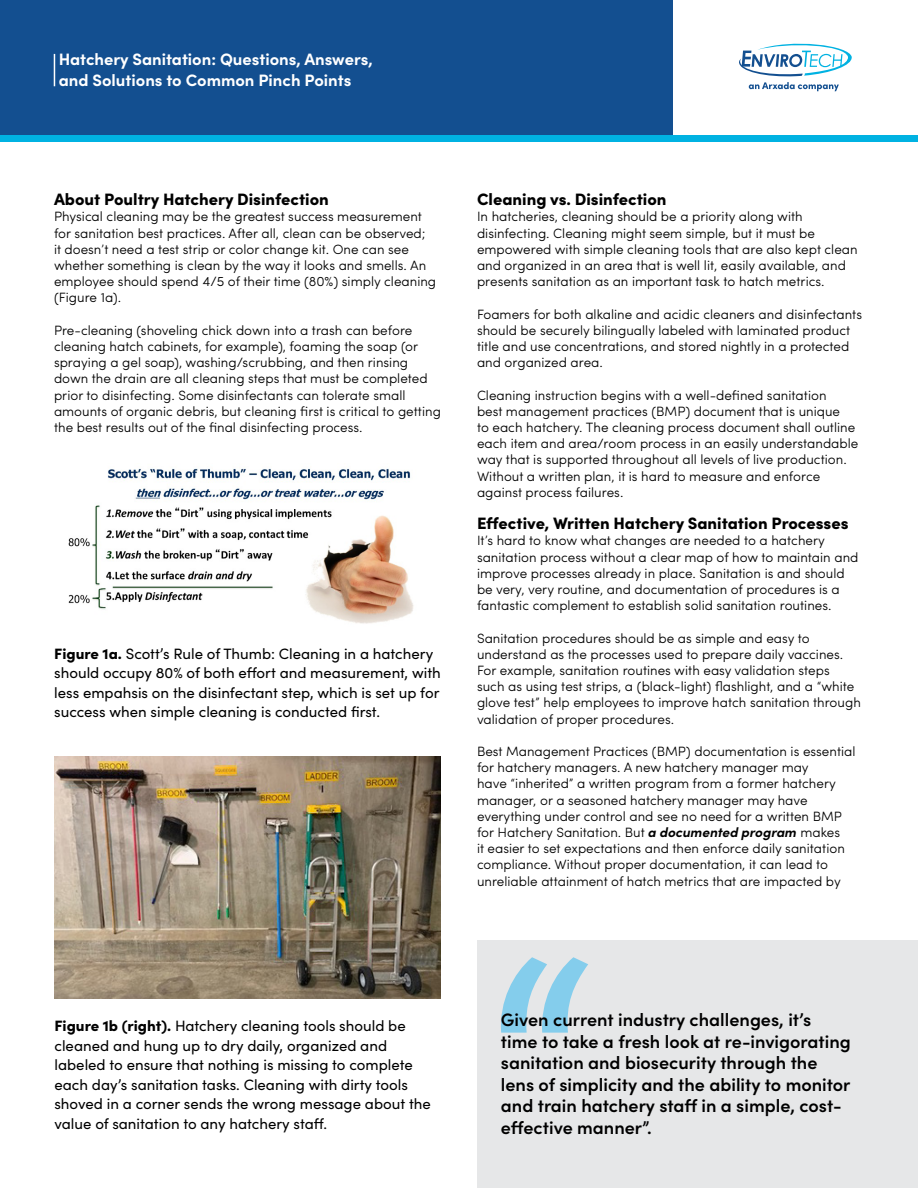
<style>
.page{position:relative;width:918px;height:1188px;background:#fff}
.page>*{position:absolute;margin:0;border:0;box-sizing:border-box;transform-origin:0 0}
.t1{font:600 18px/21.6px "Sofia Pro";color:#000}
.t2{font:900 16.5px "Sofia Pro";color:#000}
.t3{font:700 16.5px/21px "Sofia Pro";color:#fff}
.t4{font:15px/19.5px "Sofia Pro";color:#000}
.t5{font:300 13.5px/16.2px "Sofia Pro";color:#000}
.s1{font-weight:900}
.s2{font-weight:700;font-style:italic}
</style>
<div class="page">
<div style="left:477px;top:940px;width:441px;height:248px;background:#e6e7e8"></div>
<div style="left:0;top:0;width:673px;height:135px;background:#134f90"></div>
<hr style="left:54px;top:54px;width:1px;height:32px;background:#fff">
<div style="left:0;top:135px;width:918px;height:7px;background:#00b2e2"></div>
<svg style="left:501px;top:957px;width:87px;height:76px"></svg>
<svg style="left:739px;top:43px;width:113px;height:48px"></svg>
<img style="left:68px;top:468px;width:346px;height:156px">
<img style="left:54px;top:756px;width:387px;height:243px">
<p class="t3" style="left:59px;top:48px;width:316px">Hatchery Sanitation: Questions, Answers, and Solutions to Common Pinch Points</p>
<p class="t2" style="left:54px;top:186px;width:276px">About Poultry Hatchery Disinfection</p>
<p class="t5" style="left:54px;top:208px;width:384px">Physical cleaning may be the greatest success measurement for sanitation best practices. After all, clean can be observed;<br>it doesn’t need a test strip or color change kit. One can see whether something is clean by the way it looks and smells. An employee should spend 4/5 of their time (80%) simply cleaning (Figure 1a).</p>
<p class="t5" style="left:54px;top:321px;width:389px">Pre-cleaning (shoveling chick down into a trash can before cleaning hatch cabinets, for example), foaming the soap (or spraying a gel soap), washing/scrubbing, and then rinsing down the drain are all cleaning steps that must be completed prior to disinfecting. Some disinfectants can tolerate small amounts of organic debris, but cleaning first is critical to getting the best results out of the final disinfecting process.</p>
<p class="t4" style="left:54px;top:643px;width:388px"><span class="s1">Figure 1a.</span> Scott’s Rule of Thumb: Cleaning in a hatchery should occupy 80% of both effort and measurement, with less empahsis on the disinfectant step, which is set up for success when simple cleaning is conducted first.</p>
<p class="t2" style="left:477px;top:186px;width:191px">Cleaning vs. Disinfection</p>
<p class="t5" style="left:477px;top:208px;width:382px">In hatcheries, cleaning should be a priority along with disinfecting. Cleaning might seem simple, but it must be empowered with simple cleaning tools that are also kept clean and organized in an area that is well lit, easily available, and presents sanitation as an important task to hatch metrics.</p>
<p class="t5" style="left:477px;top:305px;width:387px">Foamers for both alkaline and acidic cleaners and disinfectants should be securely bilingually labeled with laminated product title and use concentrations, and stored nightly in a protected and organized area.</p>
<p class="t5" style="left:477px;top:386px;width:383px">Cleaning instruction begins with a well-defined sanitation<br>best management practices (BMP) document that is unique<br>to each hatchery. The cleaning process document shall outline each item and area/room process in an easily understandable way that is supported throughout all levels of live production.<br>Without a written plan, it is hard to measure and enforce against process failures.</p>
<p class="t2" style="left:477px;top:510px;width:373px">Effective, Written Hatchery Sanitation Processes</p>
<p class="t5" style="left:477px;top:532px;width:383px">It’s hard to know what changes are needed to a hatchery sanitation process without a clear map of how to maintain and improve processes already in place. Sanitation is and should be very, very routine, and documentation of procedures is a fantastic complement to establish solid sanitation routines.</p>
<p class="t5" style="left:477px;top:629px;width:385px">Sanitation procedures should be as simple and easy to understand as the processes used to prepare daily vaccines.<br>For example, sanitation routines with easy validation steps<br>such as using test strips, a (black-light) flashlight, and a “white glove test” help employees to improve hatch sanitation through validation of proper procedures.</p>
<p class="t5" style="left:477px;top:742px;width:380px">Best Management Practices (BMP) documentation is essential for hatchery managers. A new hatchery manager may<br>have “inherited” a written program from a former hatchery manager, or a seasoned hatchery manager may have everything under control and see no need for a written BMP for Hatchery Sanitation. But <span class="s2">a documented program</span> makes<br>it easier to set expectations and then enforce daily sanitation compliance. Without proper documentation, it can lead to unreliable attainment of hatch metrics that are impacted by</p>
<p class="t4" style="left:54px;top:1016px;width:378px"><span class="s1">Figure 1b (right).</span> Hatchery cleaning tools should be cleaned and hung up to dry daily, organized and labeled to ensure that nothing is missing to complete each day’s sanitation tasks. Cleaning with dirty tools shoved in a corner sends the wrong message about the value of sanitation to any hatchery staff.</p>
<h1 class="t1" style="left:501px;top:1008px;width:351px">Given current industry challenges, it’s time to take a fresh look at re-invigorating sanitation and biosecurity through the lens of simplicity and the ability to monitor and train hatchery staff in a simple, cost&shy;effective manner”.</h1>
</div>
